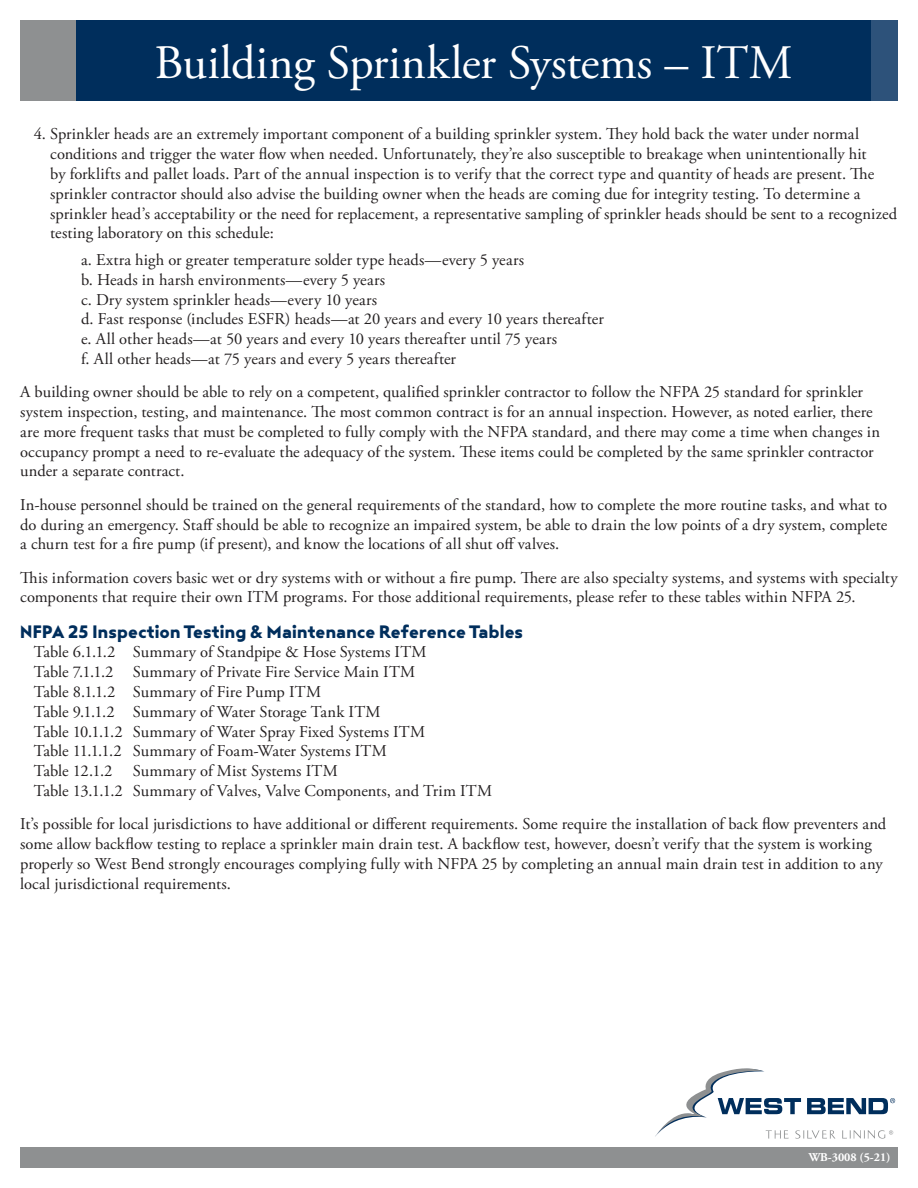
<style>
.page{position:relative;width:918px;height:1188px;background:#fff}
.page>*{position:absolute;margin:0;border:0;box-sizing:border-box;transform-origin:0 0}
.t1{font:48px "Adobe Garamond Pro";color:#fff}
.t2{font:18px "Steagal Bo";letter-spacing:.01em;color:#002e5c}
.t3{font:16.5px/19.8px "Adobe Garamond Pro";letter-spacing:.005em;color:#231f20}
.t4{font:700 12px "Adobe Garamond Pro";color:#fff}
</style>
<div class="page">
<div style="left:76px;top:20px;width:795px;height:81px;background:#002e5c"></div>
<div style="left:871px;top:20px;width:27px;height:81px;background:#2d527a"></div>
<div style="left:20px;top:20px;width:56px;height:81px;background:#8e9091"></div>
<div style="left:20px;top:1148px;width:878px;height:20px;background:#8e9091"></div>
<svg style="left:655px;top:1068px;width:240px;height:71px"></svg>
<p class="t1" style="left:154px;top:34px;width:640px">Building Sprinkler Systems – ITM</p>
<p class="t3" style="left:50px;top:125px;width:849px;text-indent:-16px">4. Sprinkler heads are an extremely important component of a building sprinkler system. They hold back the water under normal conditions and trigger the water flow when needed. Unfortunately, they’re also susceptible to breakage when unintentionally hit<br>by forklifts and pallet loads. Part of the annual inspection is to verify that the correct type and quantity of heads are present. The sprinkler contractor should also advise the building owner when the heads are coming due for integrity testing. To determine a sprinkler head’s acceptability or the need for replacement, a representative sampling of sprinkler heads should be sent to a recognized testing laboratory on this schedule:</p>
<p class="t3" style="left:81px;top:250px;width:445px">a. Extra high or greater temperature solder type heads—every 5 years</p>
<p class="t3" style="left:81px;top:270px;width:306px">b. Heads in harsh environments—every 5 years</p>
<p class="t3" style="left:81px;top:290px;width:298px">c. Dry system sprinkler heads—every 10 years</p>
<p class="t3" style="left:81px;top:310px;width:524px">d. Fast response (includes ESFR) heads—at 20 years and every 10 years thereafter</p>
<p class="t3" style="left:81px;top:330px;width:478px">e. All other heads—at 50 years and every 10 years thereafter until 75 years</p>
<p class="t3" style="left:81px;top:349px;width:377px">f. All other heads—at 75 years and every 5 years thereafter</p>
<p class="t3" style="left:20px;top:383px;width:861px">A building owner should be able to rely on a competent, qualified sprinkler contractor to follow the NFPA 25 standard for sprinkler system inspection, testing, and maintenance. The most common contract is for an annual inspection. However, as noted earlier, there are more frequent tasks that must be completed to fully comply with the NFPA standard, and there may come a time when changes in occupancy prompt a need to re-evaluate the adequacy of the system. These items could be completed by the same sprinkler contractor under a separate contract.</p>
<p class="t3" style="left:20px;top:495px;width:869px;text-align:justify">In-house personnel should be trained on the general requirements of the standard, how to complete the more routine tasks, and what to do during an emergency. Staff should be able to recognize an impaired system, be able to drain the low points of a dry system, complete a churn test for a fire pump (if present), and know the locations of all shut off valves.</p>
<p class="t3" style="left:20px;top:568px;width:879px">This information covers basic wet or dry systems with or without a fire pump. There are also specialty systems, and systems with specialty components that require their own ITM programs. For those additional requirements, please refer to these tables within NFPA 25.</p>
<p class="t2" style="left:20px;top:621px;width:504px">NFPA 25 Inspection Testing &amp; Maintenance Reference Tables</p>
<p class="t3" style="left:34px;top:643px;width:394px">Table 6.1.1.2 Summary of Standpipe &amp; Hose Systems ITM</p>
<p class="t3" style="left:34px;top:663px;width:383px">Table 7.1.1.2 Summary of Private Fire Service Main ITM</p>
<p class="t3" style="left:34px;top:682px;width:289px">Table 8.1.1.2 Summary of Fire Pump ITM</p>
<p class="t3" style="left:34px;top:702px;width:348px">Table 9.1.1.2 Summary of Water Storage Tank ITM</p>
<p class="t3" style="left:34px;top:722px;width:393px">Table 10.1.1.2 Summary of Water Spray Fixed Systems ITM</p>
<p class="t3" style="left:34px;top:742px;width:355px">Table 11.1.1.2 Summary of Foam-Water Systems ITM</p>
<p class="t3" style="left:34px;top:762px;width:306px">Table 12.1.2 Summary of Mist Systems ITM</p>
<p class="t3" style="left:34px;top:781px;width:460px">Table 13.1.1.2 Summary of Valves, Valve Components, and Trim ITM</p>
<p class="t3" style="left:20px;top:815px;width:868px">It’s possible for local jurisdictions to have additional or different requirements. Some require the installation of back flow preventers and some allow backflow testing to replace a sprinkler main drain test. A backflow test, however, doesn’t verify that the system is working properly so West Bend strongly encourages complying fully with NFPA 25 by completing an annual main drain test in addition to any local jurisdictional requirements.</p>
<p class="t4" style="left:809px;top:1150px;width:83px">WB-3008 (5-21)</p>
</div>
